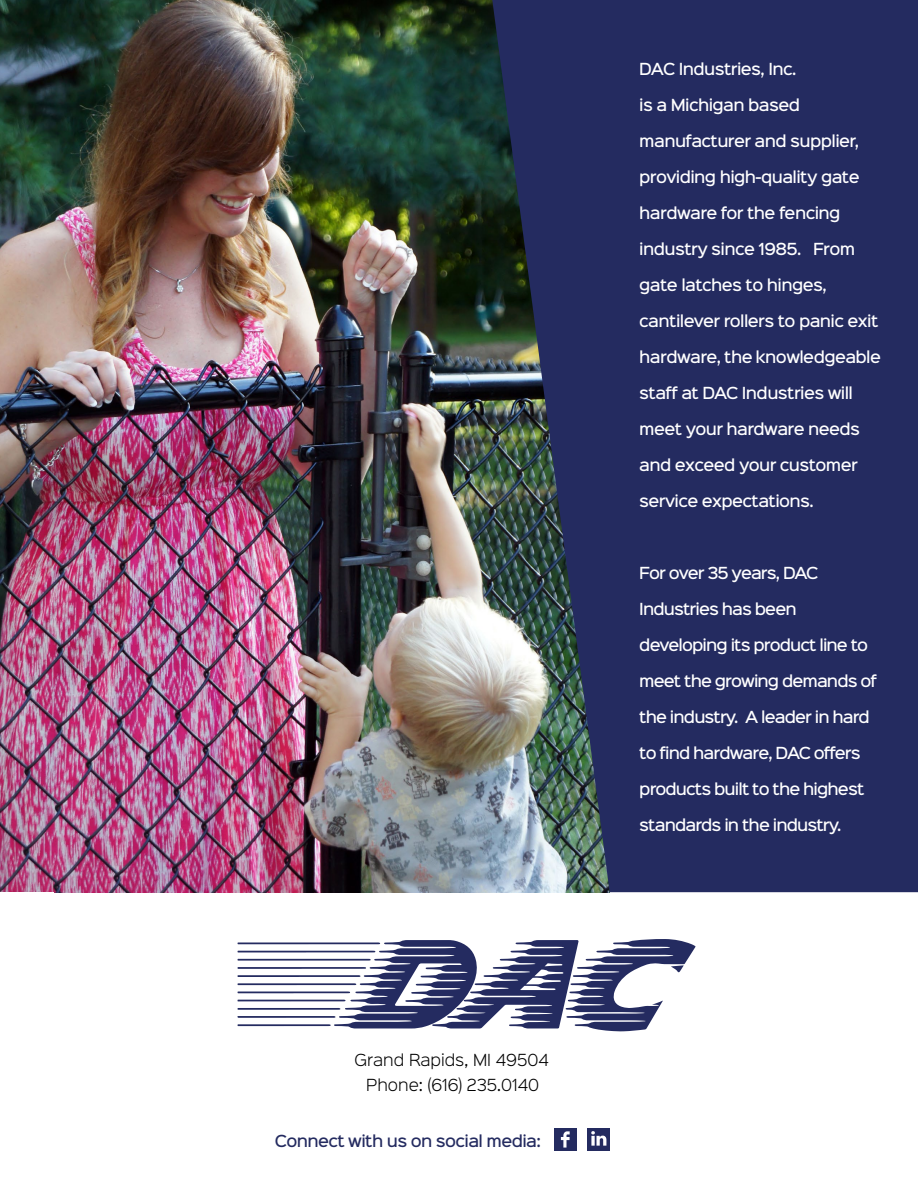
<style>
.page{position:relative;width:918px;height:1188px;background:#fff}
.page>*{position:absolute;margin:0;border:0;box-sizing:border-box;transform-origin:0 0}
.t1{font:500 15px "Sinkin Sans 500";letter-spacing:-.04em;color:#fff}
.t2{font:500 15px "Sinkin Sans 500";letter-spacing:-.06em;color:#fff}
.t3{font:300 15px/25.2px "Sinkin Sans 300";color:#000}
.t4{font:500 15px "Sinkin Sans 500";letter-spacing:-.04em;color:#242b60}
</style>
<div class="page">
<img style="left:0;top:0;width:492px;height:892px">
<svg style="left:237px;top:939px;width:459px;height:92px"></svg>
<svg style="left:492px;top:0;width:426px;height:892px;background:#2b3461"></svg>
<div style="left:587px;top:1128px;width:23px;height:23px;background:#242b60"></div>
<svg style="left:591px;top:1131px;width:15px;height:15px"></svg>
<div style="left:554px;top:1128px;width:23px;height:23px;background:#242b60"></div>
<svg style="left:561px;top:1131px;width:9px;height:17px"></svg>
<p class="t3" style="left:366px;top:1046px;width:184px;text-indent:-25px">. Grand Rapids, MI 49504<br>Phone: (616) 235.0140</p>
<p class="t4" style="left:275px;top:1128px;width:268px">Connect with us on social media:</p>
<p class="t1" style="left:639px;top:56px;width:159px">DAC Industries, Inc.</p>
<p class="t1" style="left:639px;top:92px;width:162px">is a Michigan based</p>
<p class="t1" style="left:639px;top:128px;width:221px">manufacturer and supplier,</p>
<p class="t1" style="left:639px;top:164px;width:222px">providing high-quality gate</p>
<p class="t1" style="left:639px;top:200px;width:203px">hardware for the fencing</p>
<p class="t1" style="left:639px;top:236px;width:217px">industry since 1985. From</p>
<p class="t1" style="left:639px;top:272px;width:189px">gate latches to hinges,</p>
<p class="t1" style="left:639px;top:308px;width:241px">cantilever rollers to panic exit</p>
<p class="t1" style="left:639px;top:344px;width:243px">hardware, the knowledgeable</p>
<p class="t1" style="left:639px;top:380px;width:215px">staff at DAC Industries will</p>
<p class="t1" style="left:639px;top:416px;width:222px">meet your hardware needs</p>
<p class="t1" style="left:639px;top:452px;width:220px">and exceed your customer</p>
<p class="t1" style="left:639px;top:488px;width:176px">service expectations.</p>
<p class="t2" style="left:639px;top:560px;width:181px">For over 35 years, DAC</p>
<p class="t2" style="left:639px;top:596px;width:159px">Industries has been</p>
<p class="t2" style="left:639px;top:632px;width:230px">developing its product line to</p>
<p class="t2" style="left:639px;top:668px;width:239px">meet the growing demands of</p>
<p class="t2" style="left:639px;top:704px;width:232px">the industry. A leader in hard</p>
<p class="t2" style="left:639px;top:740px;width:223px">to find hardware, DAC offers</p>
<p class="t2" style="left:639px;top:776px;width:227px">products built to the highest</p>
<p class="t2" style="left:639px;top:812px;width:204px">standards in the industry.</p>
</div>
